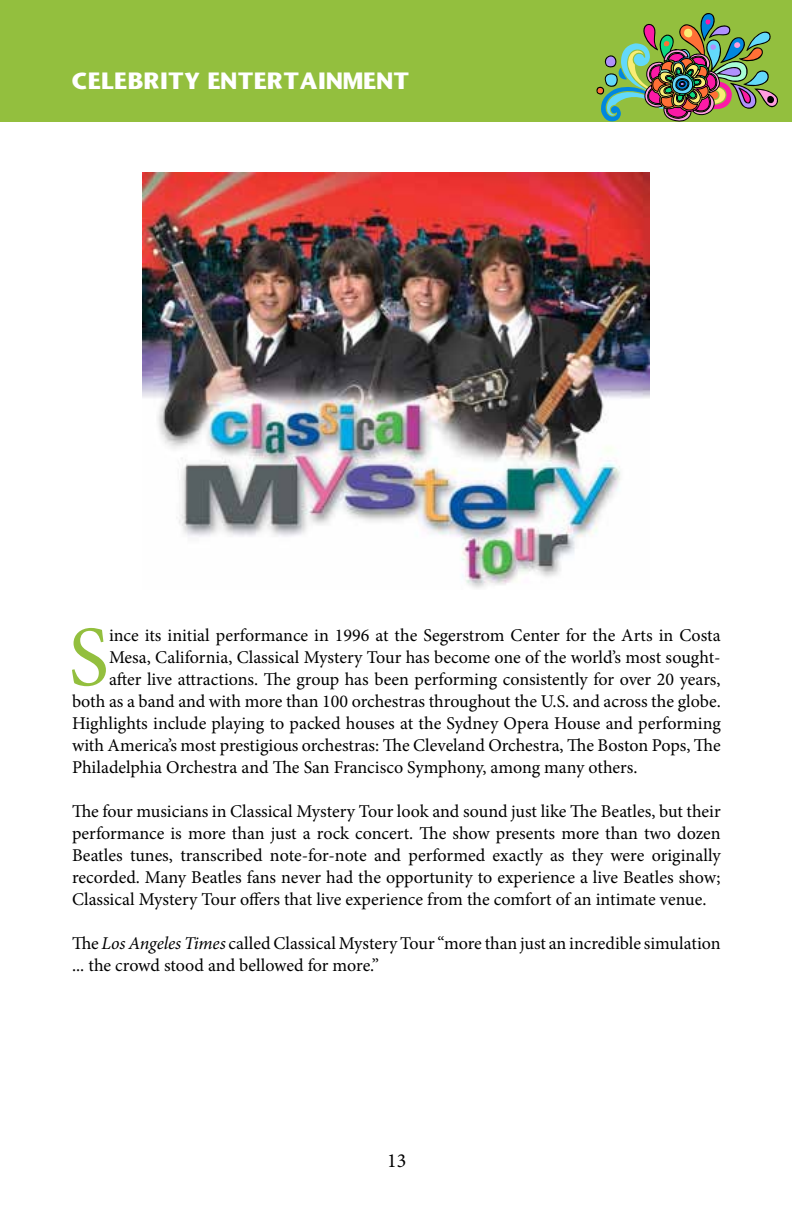
<style>
.page{position:relative;width:792px;height:1224px;background:#fff}
.page>*{position:absolute;margin:0;border:0;box-sizing:border-box;transform-origin:0 0}
.t1{font:85.6px "Minion Pro";color:#93bf3e}
.t2{font:700 22px "Stone Sans";color:#fff}
.t3{font:20px "Minion Pro";color:#000}
.t4{font:18px/22px "Minion Pro";letter-spacing:-.005em;color:#000;text-align:justify}
.s1{font-style:italic}
</style>
<div class="page">
<div style="left:0;top:0;width:792px;height:121px;background:#93bf3e"></div>
<img style="left:142px;top:173px;width:508px;height:416px">
<img style="left:596px;top:13px;width:183px;height:109px">
<p class="t2" style="left:72px;top:65px;width:339px">CELEBRITY ENTERTAINMENT</p>
<h1 class="t1" style="left:68px;top:600px;width:42px">S</h1>
<p class="t4" style="left:109px;top:624px;width:613px">ince its initial performance in 1996 at the Segerstrom Center for the Arts in Costa</p>
<p class="t4" style="left:109px;top:646px;width:613px">Mesa, California, Classical Mystery Tour has become one of the world’s most sought-</p>
<p class="t4" style="left:109px;top:668px;width:613px">after live attractions. The group has been performing consistently for over 20 years,</p>
<p class="t4" style="left:72px;top:690px;width:650px">both as a band and with more than 100 orchestras throughout the U.S. and across the globe.</p>
<p class="t4" style="left:72px;top:712px;width:650px">Highlights include playing to packed houses at the Sydney Opera House and performing</p>
<p class="t4" style="left:72px;top:734px;width:650px">with America’s most prestigious orchestras: The Cleveland Orchestra, The Boston Pops, The</p>
<p class="t4" style="left:72px;top:756px;width:567px">Philadelphia Orchestra and The San Francisco Symphony, among many others.</p>
<p class="t4" style="left:72px;top:800px;width:650px">The four musicians in Classical Mystery Tour look and sound just like The Beatles, but their performance is more than just a rock concert. The show presents more than two dozen Beatles tunes, transcribed note-for-note and performed exactly as they were originally recorded. Many Beatles fans never had the opportunity to experience a live Beatles show; Classical Mystery Tour offers that live experience from the comfort of an intimate venue.</p>
<p class="t4" style="left:72px;top:932px;width:650px">The <span class="s1">Los Angeles Times</span> called Classical Mystery Tour “more than just an incredible simulation ... the crowd stood and bellowed for more.”</p>
<p class="t3" style="left:387px;top:1147px;width:21px">13</p>
</div>
